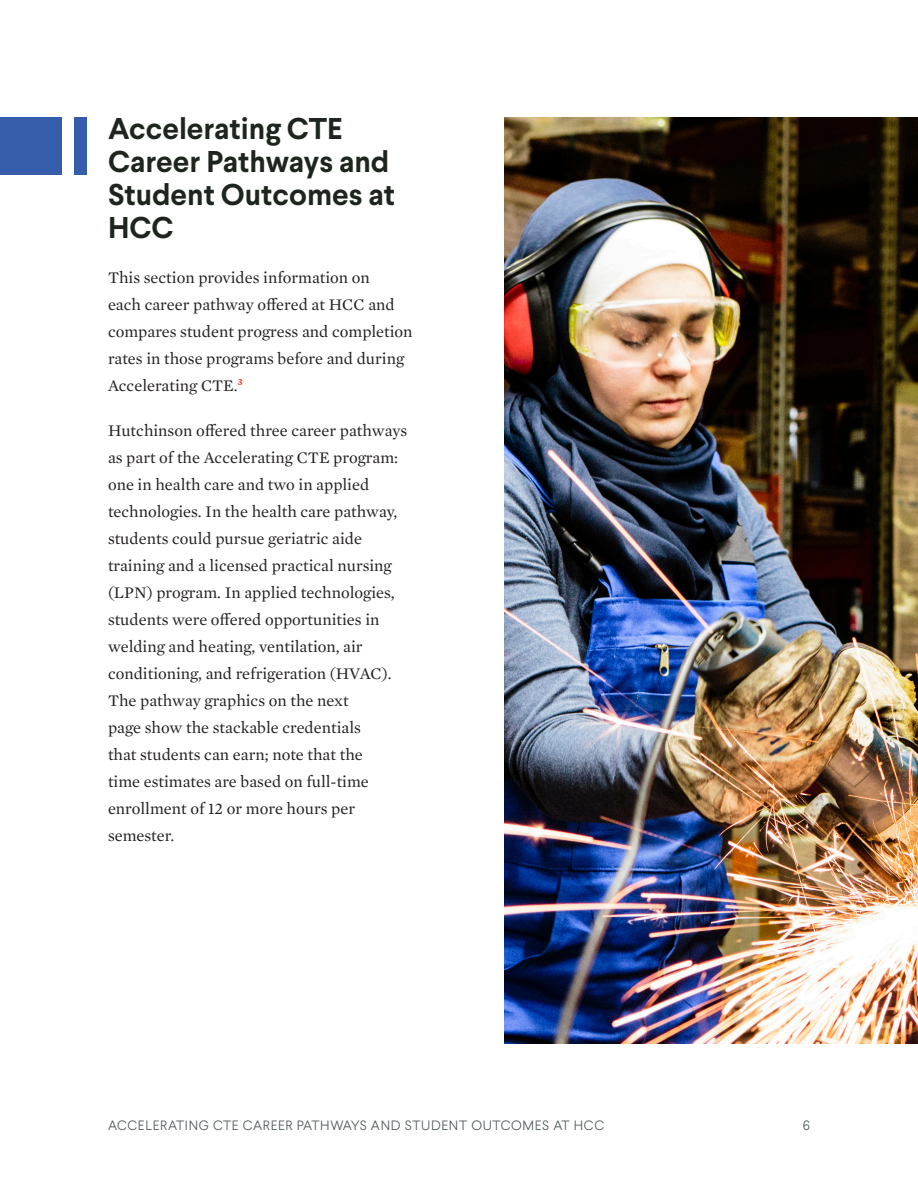
<style>
.page{position:relative;width:918px;height:1188px;background:#fff}
.page>*{position:absolute;margin:0;border:0;box-sizing:border-box;transform-origin:0 0}
.Heading_1{font:700 30px/33px "Larsseit";color:#1e251e}
.t1{font:16.5px/27px "Mercury Text G1";color:#231f20}
.t2{font:300 13.5px "Larsseit";letter-spacing:.05em;color:#4e5758}
</style>
<div class="page">
<div style="left:0;top:117px;width:62px;height:58px;background:#365dab"></div>
<div style="left:74px;top:117px;width:13px;height:58px;background:#365dab"></div>
<img style="left:504px;top:117px;width:414px;height:927px">
<p class="Heading_1" style="left:108px;top:112px;width:289px">Accelerating CTE<br>Career Pathways and<br>Student Outcomes at<br>HCC</p>
<p class="t1" style="left:108px;top:263px;width:306px">This section provides information on<br>each career pathway offered at HCC and compares student progress and completion rates in those programs before and during Accelerating CTE.<sup>3</sup></p>
<p class="t1" style="left:108px;top:416px;width:301px">Hutchinson offered three career pathways as part of the Accelerating CTE program: one in health care and two in applied technologies. In the health care pathway, students could pursue geriatric aide training and a licensed practical nursing (LPN) program. In applied technologies, students were offered opportunities in welding and heating, ventilation, air conditioning, and refrigeration (HVAC).<br>The pathway graphics on the next<br>page show the stackable credentials<br>that students can earn; note that the<br>time estimates are based on full-time enrollment of 12 or more hours per semester.</p>
<p class="t2" style="left:108px;top:1117px;width:498px">ACCELERATING CTE CAREER PATHWAYS AND STUDENT OUTCOMES AT HCC</p>
<p class="t2" style="left:803px;top:1117px;width:9px">6</p>
</div>
